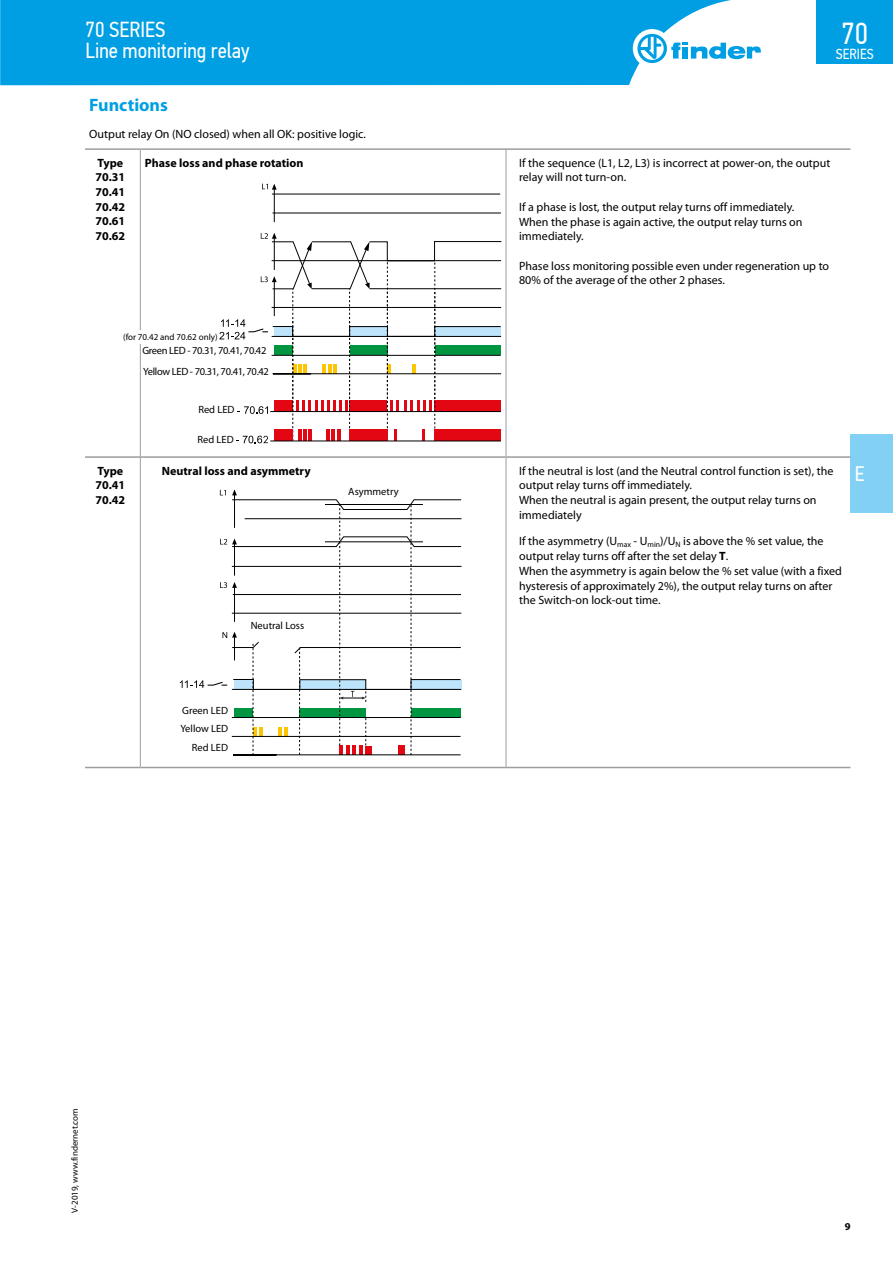
<style>
.page{position:relative;width:893px;height:1263px;background:#fff}
.page>*{position:absolute;margin:0;border:0;box-sizing:border-box;transform-origin:0 0}
.t1{font:30.3px "PF Din Text Cond Pro";color:#fff}
.t2{font:21.75px/21px "PF Din Text Cond Pro";color:#fff}
.t3{font:21px "PF Din Text Cond Pro";color:#fff}
.t4{font:700 18px "Myriad Pro";color:#009fe3}
.t5{font:14.55px "PF Din Text Cond Pro";color:#fff}
.t6{font:12px/14.7px "Myriad Pro";color:#000}
.t7{font:700 12px/14.7px "Myriad Pro";color:#000}
.t8{font:10.5px "Myriad Pro";color:#000}
.t9{font:10.5px/21px "Myriad Pro";letter-spacing:-.03em;color:#000}
.t10{font:700 10.5px "Myriad Pro";color:#000}
.t11{font:9px "Myriad Pro";color:#000}
.s1{font-weight:700}
</style>
<div class="page">
<div style="left:850px;top:434px;width:43px;height:78px;background:#83d0f5"></div>
<hr style="left:85px;top:148px;width:55px;height:2px;background:#9d9d9c">
<hr style="left:140px;top:148px;width:366px;height:2px;background:#9d9d9c">
<hr style="left:506px;top:148px;width:344px;height:2px;background:#9d9d9c">
<hr style="left:85px;top:456px;width:55px;height:2px;background:#9d9d9c">
<hr style="left:85px;top:767px;width:55px;height:1px;background:#9d9d9c">
<hr style="left:141px;top:456px;width:365px;height:2px;background:#9d9d9c">
<hr style="left:140px;top:767px;width:366px;height:1px;background:#9d9d9c">
<hr style="left:506px;top:456px;width:344px;height:2px;background:#9d9d9c">
<hr style="left:506px;top:767px;width:344px;height:1px;background:#9d9d9c">
<hr style="left:140px;top:150px;width:1px;height:307px;background:#9d9d9c">
<hr style="left:506px;top:150px;width:1px;height:307px;background:#9d9d9c">
<hr style="left:140px;top:457px;width:1px;height:310px;background:#9d9d9c">
<hr style="left:506px;top:457px;width:1px;height:310px;background:#9d9d9c">
<svg style="left:219px;top:184px;width:282px;height:259px"></svg>
<div style="left:106px;top:330px;width:112px;height:13px;background:#fff"></div>
<div style="left:142px;top:346px;width:127px;height:14px;background:#fff"></div>
<div style="left:143px;top:367px;width:127px;height:14px;background:#fff"></div>
<div style="left:177px;top:405px;width:58px;height:14px;background:#fff"></div>
<div style="left:176px;top:435px;width:58px;height:14px;background:#fff"></div>
<svg style="left:179px;top:489px;width:283px;height:266px"></svg>
<div style="left:170px;top:743px;width:58px;height:14px;background:#fff"></div>
<div style="left:171px;top:724px;width:57px;height:14px;background:#fff"></div>
<div style="left:176px;top:706px;width:52px;height:14px;background:#fff"></div>
<div style="left:0;top:0;width:731px;height:85px;background:#009fe3"></div>
<div style="left:633px;top:29px;width:38px;height:39px;background:#fff;border-radius:50%"></div>
<svg style="left:637px;top:34px;width:124px;height:29px"></svg>
<div style="left:816px;top:0;width:77px;height:64px;background:#009fe3"></div>
<h2 class="t2" style="left:85px;top:19px;width:166px">70 SERIES<br>Line monitoring relay</h2>
<h3 class="t4" style="left:89px;top:93px;width:80px">Functions</h3>
<p class="t6" style="left:89px;top:127px;width:278px">Output relay On (NO closed) when all OK: positive logic.</p>
<p class="t7" style="left:95px;top:155px;width:31px">Type<br>70.31<br>70.41<br>70.42<br>70.61<br>70.62</p>
<p class="t7" style="left:145px;top:155px;width:160px">Phase loss and phase rotation</p>
<p class="t11" style="left:123px;top:331px;width:96px">(for 70.42 and 70.62 only)</p>
<p class="t9" style="left:142px;top:340px;width:128px">Green LED - 70.31, 70.41, 70.42<br>Yellow LED - 70.31, 70.41, 70.42</p>
<p class="t8" style="left:198px;top:403px;width:38px">Red LED</p>
<p class="t8" style="left:197px;top:433px;width:38px">Red LED</p>
<p class="t7" style="left:95px;top:463px;width:31px">Type<br>70.41<br>70.42</p>
<p class="t7" style="left:162px;top:463px;width:150px">Neutral loss and asymmetry</p>
<p class="t8" style="left:348px;top:485px;width:52px">Asymmetry</p>
<p class="t8" style="left:251px;top:619px;width:55px">Neutral Loss</p>
<p class="t8" style="left:182px;top:704px;width:47px">Green LED</p>
<p class="t8" style="left:180px;top:722px;width:49px">Yellow LED</p>
<p class="t8" style="left:192px;top:741px;width:38px">Red LED</p>
<h1 class="t1" style="left:841px;top:16px;width:28px">70</h1>
<p class="t5" style="left:836px;top:45px;width:39px">SERIES</p>
<p class="t6" style="left:519px;top:155px;width:313px">If the sequence (L1, L2, L3) is incorrect at power-on, the output relay will not turn-on.</p>
<p class="t6" style="left:519px;top:199px;width:285px">If a phase is lost, the output relay turns off immediately.<br>When the phase is again active, the output relay turns on immediately.</p>
<p class="t6" style="left:519px;top:258px;width:311px">Phase loss monitoring possible even under regeneration up to<br>80% of the average of the other 2 phases.</p>
<p class="t6" style="left:519px;top:463px;width:316px">If the neutral is lost (and the Neutral control function is set), the output relay turns off immediately.<br>When the neutral is again present, the output relay turns on immediately</p>
<p class="t6" style="left:519px;top:534px;width:324px">If the asymmetry (U<sub>max</sub> - U<sub>min</sub>)/U<sub>N</sub> is above the % set value, the output relay turns off after the set delay <span class="s1">T</span>.<br>When the asymmetry is again below the % set value (with a fixed hysteresis of approximately 2%), the output relay turns on after the Switch-on lock-out time.</p>
<h3 class="t3" style="left:855px;top:461px;width:11px">E</h3>
<p class="t11" style="left:69px;top:1213px;width:106px;rotate:-90deg">V-2019, www.findernet.com</p>
<p class="t10" style="left:845px;top:1219px;width:7px">9</p>
</div>
